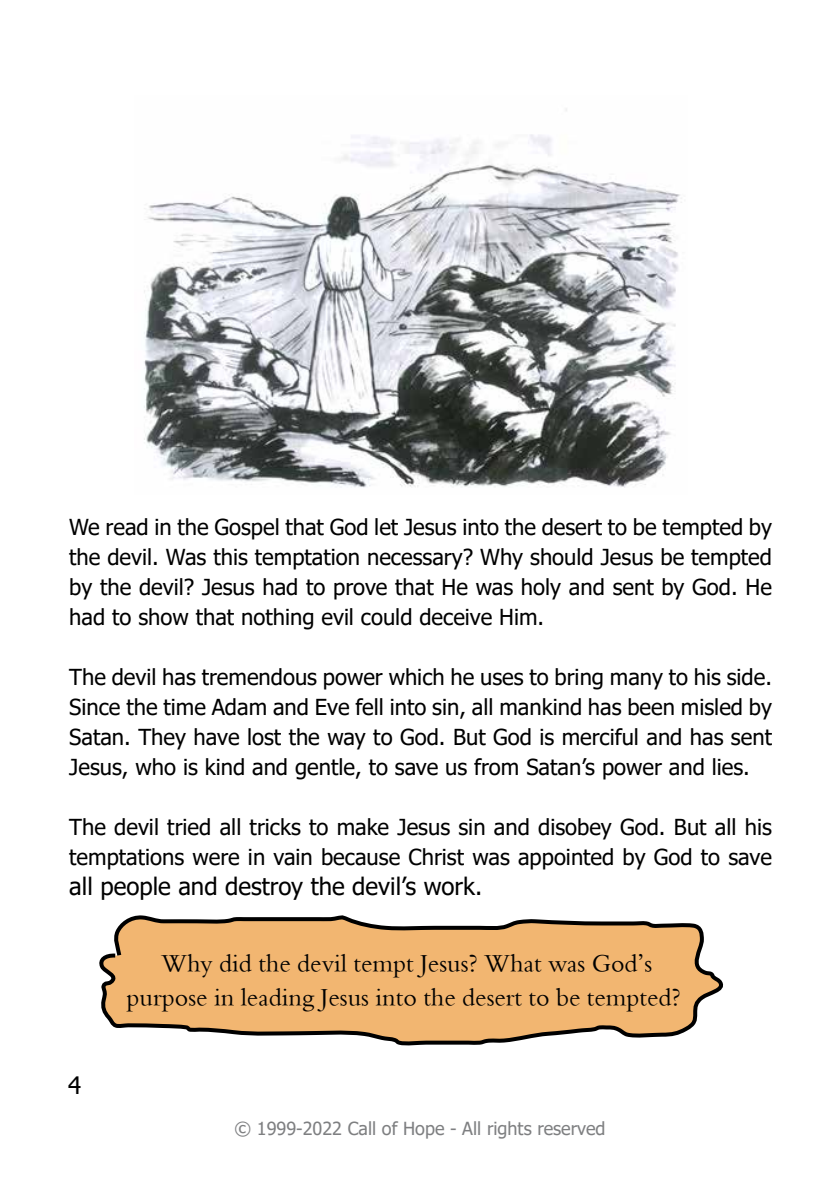
<style>
.page{position:relative;width:840px;height:1191px;background:#fff}
.page>*{position:absolute;margin:0;border:0;box-sizing:border-box;transform-origin:0 0}
.t1{font:26px/34px "Traditional Arabic";color:#000;text-align:center}
.t2{font:24px "Tahoma";color:#000}
.t3{font:22px/30px "Tahoma";color:#000;text-align:justify}
.t4{font:18px "Tahoma";color:#7e7f81}
</style>
<div class="page">
<img style="left:144px;top:108px;width:538px;height:380px">
<svg style="left:99px;top:915px;width:625px;height:131px"></svg>
<p class="t3" style="left:69px;top:513px;width:703px">We read in the Gospel that God let Jesus into the desert to be tempted by the devil. Was this temptation necessary? Why should Jesus be tempted by the devil? Jesus had to prove that He was holy and sent by God. He had to show that nothing evil could deceive Him.</p>
<p class="t3" style="left:69px;top:663px;width:704px">The devil has tremendous power which he uses to bring many to his side.<br>Since the time Adam and Eve fell into sin, all mankind has been misled by Satan. They have lost the way to God. But God is merciful and has sent Jesus, who is kind and gentle, to save us from Satan’s power and lies.</p>
<p class="t3" style="left:69px;top:813px;width:704px">The devil tried all tricks to make Jesus sin and disobey God. But all his temptations were in vain because Christ was appointed by God to save</p>
<p class="t2" style="left:69px;top:870px;width:414px">all people and destroy the devil’s work.</p>
<p class="t2" style="left:68px;top:1069px;width:15px">4</p>
<p class="t1" style="left:126px;top:950px;width:555px">Why did the devil tempt Jesus? What was God’s purpose in leading Jesus into the desert to be tempted?</p>
<p class="t4" style="left:234px;top:1116px;width:372px">© 1999-2022 Call of Hope - All rights reserved</p>
</div>
